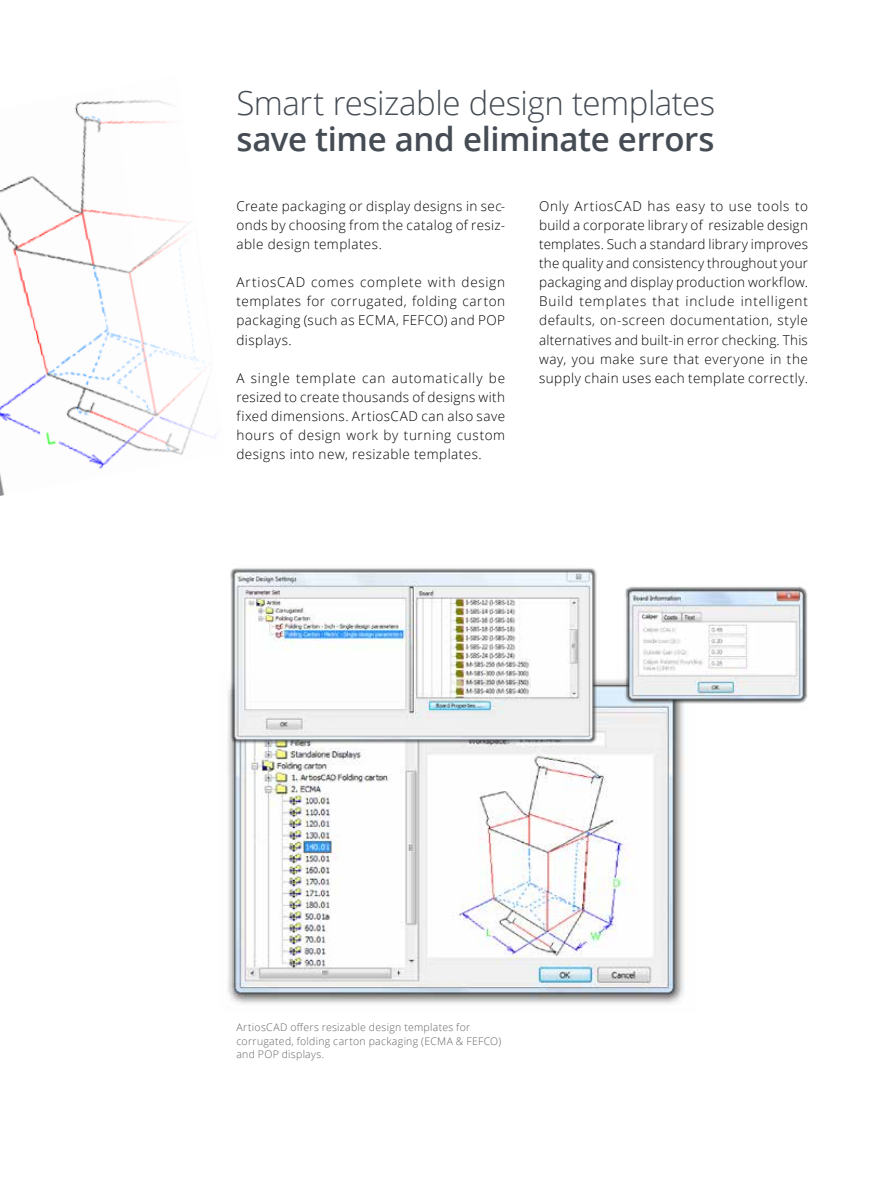
<style>
.page{position:relative;width:893px;height:1187px;background:#fff}
.page>*{position:absolute;margin:0;border:0;box-sizing:border-box;transform-origin:0 0}
.t1{font:300 33px "Open Sans";letter-spacing:-.015em;color:#454c54}
.t2{font:600 33px "Open Sans";letter-spacing:-.015em;color:#454c54}
.t3{font:300 13.5px/19.2px "Open Sans";letter-spacing:.035em;color:#000;text-align:justify}
.t4{font:300 10.5px/13.5px "Open Sans";letter-spacing:.03em;color:#646363}
</style>
<div class="page">
<img style="left:0;top:100px;width:216px;height:396px">
<img style="left:227px;top:690px;width:458px;height:314px">
<img style="left:229px;top:568px;width:579px;height:179px">
<h1 class="t1" style="left:236px;top:80px;width:480px">Smart resizable design templates</h1>
<h1 class="t2" style="left:236px;top:116px;width:480px">save time and eliminate errors</h1>
<p class="t3" style="left:236px;top:196px;width:270px">Create packaging or display designs in sec&shy;onds by choosing from the catalog of resiz&shy;able design templates.</p>
<p class="t3" style="left:236px;top:272px;width:270px">ArtiosCAD comes complete with design templates for corrugated, folding carton packaging (such as ECMA, FEFCO) and POP displays.</p>
<p class="t3" style="left:236px;top:368px;width:270px">A single template can automatically be resized to create thousands of designs with fixed dimensions. ArtiosCAD can also save hours of design work by turning custom designs into new, resizable templates.</p>
<p class="t3" style="left:539px;top:196px;width:270px">Only ArtiosCAD has easy to use tools to build a corporate library of resizable design templates. Such a standard library improves the quality and consistency throughout your packaging and display production workflow.<br>Build templates that include intelligent defaults, on-screen documentation, style alternatives and built-in error checking. This way, you make sure that everyone in the supply chain uses each template correctly.</p>
<p class="t4" style="left:236px;top:1020px;width:266px">ArtiosCAD offers resizable design templates for corrugated, folding carton packaging (ECMA &amp; FEFCO) and POP displays.</p>
</div>
